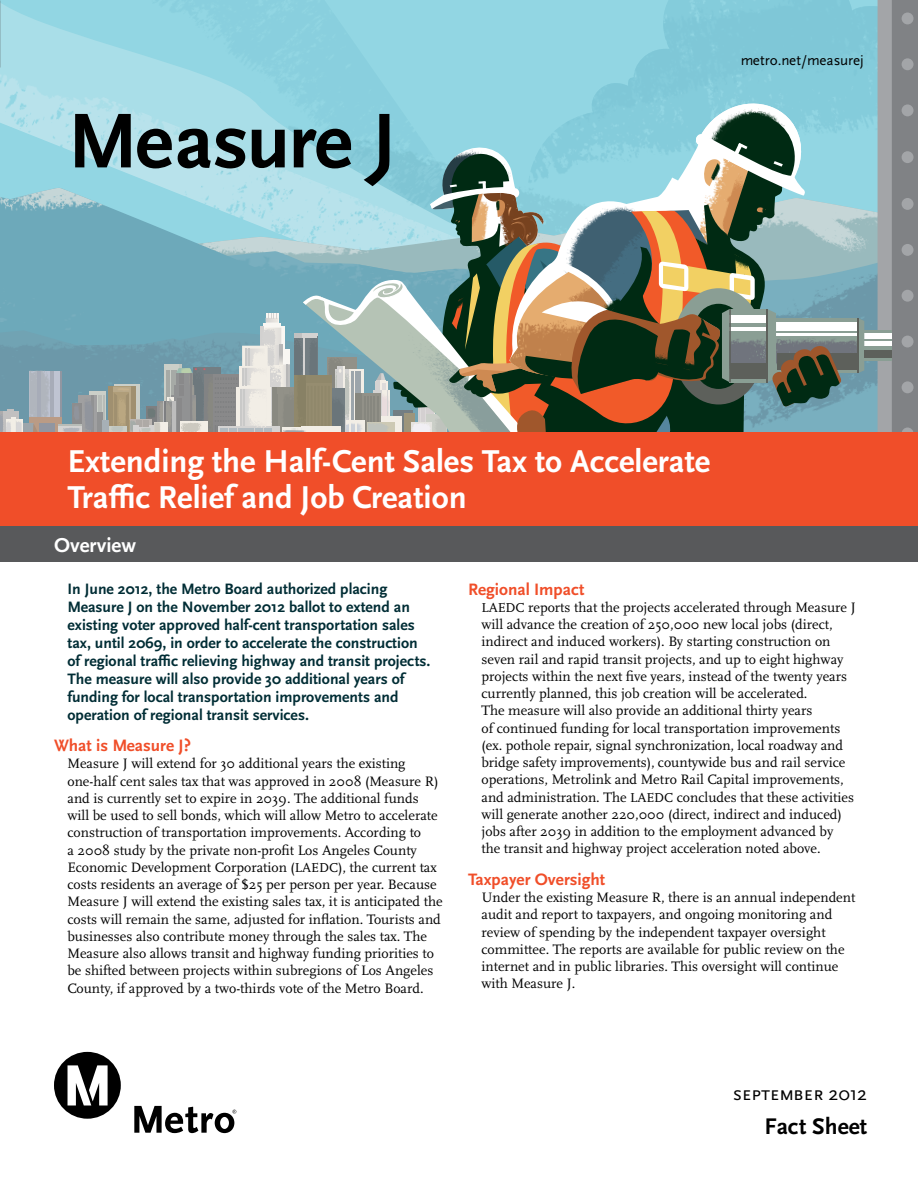
<style>
.page{position:relative;width:918px;height:1188px;background:#fff}
.page>*{position:absolute;margin:0;border:0;box-sizing:border-box;transform-origin:0 0}
.t1{font:700 33px/36px "Scala Sans";color:#fff}
.t2{font:700 23.7px "Scala Sans";color:#000}
.t3{font:700 21px "Scala Sans";color:#fff}
.t4{font:20.25px "Scala Sans Caps";letter-spacing:-.015em;color:#000}
.t5{font:700 17.25px "Scala Sans";color:#f04e29}
.t6{font:700 15.75px/18px "Scala Sans";color:#002d35}
.t7{font:15px "Scala Sans";color:#000}
.t8{font:14.25px/17.2px "Scala";color:#000}
.s1{font-family:"Scala Sans Bold Expert";font-weight:400}
.s2{font-size:13.5px}
.s3{font-family:"Scala Sans"}
</style>
<div class="page">
<svg style="left:0;top:0;width:152px;height:56px;background:#9bd8e4"></svg>
<img style="left:0;top:56px;width:152px;height:132px">
<img style="left:517px;top:0;width:361px;height:198px">
<img style="left:844px;top:198px;width:33px;height:48px">
<img style="left:0;top:340px;width:75px;height:84px">
<img style="left:844px;top:252px;width:34px;height:180px">
<div style="left:0;top:225px;width:75px;height:115px;background:#6da9ba"></div>
<img style="left:0;top:188px;width:75px;height:37px">
<div style="left:73px;top:404px;width:9px;height:27px;background:#8f9297"></div>
<div style="left:29px;top:371px;width:33px;height:53px;background:#bfc4d2"></div>
<img style="left:29px;top:371px;width:21px;height:47px">
<hr style="left:37px;top:371px;width:4px;height:53px;background:#a7acb8">
<hr style="left:50px;top:371px;width:4px;height:53px;background:#a7acb8">
<hr style="left:60px;top:371px;width:2px;height:53px;background:#9196a1">
<div style="left:29px;top:418px;width:33px;height:14px;background:#ba9b85"></div>
<div style="left:0;top:423px;width:33px;height:9px;background:#9ca5ab"></div>
<svg style="left:33px;top:423px;width:4px;height:9px"></svg>
<div style="left:0;top:412px;width:18px;height:20px;background:#c1c0c0"></div>
<div style="left:59px;top:424px;width:23px;height:8px;background:#d4d3d2"></div>
<hr style="left:59px;top:424px;width:23px;height:2px;background:#b8bcb7">
<div style="left:39px;top:423px;width:16px;height:9px;background:#9196a1"></div>
<img style="left:63px;top:428px;width:12px;height:4px">
<img style="left:0;top:412px;width:3px;height:20px">
<svg style="left:6px;top:409px;width:16px;height:23px"></svg>
<div style="left:882px;top:0;width:36px;height:432px;background:#808285"></div>
<div style="left:878px;top:0;width:14px;height:432px;background:#a3a5a8"></div>
<div style="left:902px;top:244px;width:12px;height:12px;background:#a3a5a8;border-radius:50%"></div>
<div style="left:902px;top:290px;width:12px;height:12px;background:#a3a5a8;border-radius:50%"></div>
<div style="left:902px;top:336px;width:12px;height:11px;background:#a3a5a8;border-radius:50%"></div>
<div style="left:902px;top:381px;width:12px;height:12px;background:#a3a5a8;border-radius:50%"></div>
<svg style="left:902px;top:428px;width:11px;height:4px"></svg>
<div style="left:902px;top:198px;width:12px;height:12px;background:#a3a5a8;border-radius:50%"></div>
<div style="left:902px;top:151px;width:12px;height:12px;background:#a3a5a8;border-radius:50%"></div>
<div style="left:902px;top:104px;width:12px;height:12px;background:#a3a5a8;border-radius:50%"></div>
<div style="left:902px;top:13px;width:12px;height:11px;background:#a3a5a8;border-radius:50%"></div>
<div style="left:902px;top:58px;width:12px;height:12px;background:#a3a5a8;border-radius:50%"></div>
<div style="left:858px;top:330px;width:34px;height:31px;background:#8a9e94"></div>
<svg style="left:844px;top:318px;width:13px;height:15px"></svg>
<img style="left:844px;top:336px;width:13px;height:37px">
<div style="left:776px;top:322px;width:82px;height:8px;background:#fff"></div>
<hr style="left:776px;top:333px;width:82px;height:3px;background:#fff">
<div style="left:864px;top:333px;width:28px;height:6px;background:#fff"></div>
<hr style="left:864px;top:342px;width:28px;height:4px;background:#fff">
<svg style="left:858px;top:318px;width:6px;height:55px"></svg>
<div style="left:777px;top:353px;width:81px;height:17px;background:#5d605b"></div>
<div style="left:865px;top:350px;width:27px;height:8px;background:#5d605b"></div>
<hr style="left:857px;top:318px;width:1px;height:55px;background:#5d605b">
<div style="left:54px;top:1052px;width:67px;height:67px;background:#000;border-radius:50%"></div>
<svg style="left:68px;top:1065px;width:40px;height:40px"></svg>
<svg style="left:134px;top:1106px;width:102px;height:27px"></svg>
<div style="left:0;top:432px;width:918px;height:101px;background:#f04e29"></div>
<div style="left:0;top:526px;width:918px;height:36px;background:#58595b"></div>
<svg style="left:75px;top:98px;width:769px;height:334px;background:#839f9c"></svg>
<p class="t7" style="left:741px;top:52px;width:125px">metro.net/measurej</p>
<h1 class="t1" style="left:67px;top:444px;width:644px">Extending the Half-Cent Sales Tax to Accelerate<br>Tra<span class="s1">;</span>c Relief and Job Creation</h1>
<h3 class="t3" style="left:54px;top:534px;width:84px">Overview</h3>
<p class="t6" style="left:68px;top:580px;width:365px">In June 2012, the Metro Board authorized placing Measure J on the November 2012 ballot to extend an existing voter approved half-cent transportation sales tax, until 2069, in order to accelerate the construction of regional tra<span class="s1">;</span>c relieving highway and transit projects.<br>The measure will also provide 30 additional years of funding for local transportation improvements and operation of regional transit services.</p>
<p class="t5" style="left:54px;top:736px;width:138px">What is Measure J?</p>
<p class="t8" style="left:67px;top:755px;width:377px">Measure J will extend for 30 additional years the existing one-half cent sales tax that was approved in 2008 (Measure R) and is currently set to expire in 2039. The additional funds will be used to sell bonds, which will allow Metro to accelerate construction of transportation improvements. According to<br>a 2008 study by the private non-profit Los Angeles County Economic Development Corporation (<span class="s2">LAEDC</span>), the current tax costs residents an average of $25 per person per year. Because Measure J will extend the existing sales tax, it is anticipated the costs will remain the same, adjusted for inflation. Tourists and businesses also contribute money through the sales tax. The Measure also allows transit and highway funding priorities to be shifted between projects within subregions of Los Angeles County, if approved by a two-thirds vote of the Metro Board.</p>
<p class="t5" style="left:468px;top:580px;width:118px">Regional Impact</p>
<p class="t8" style="left:481px;top:599px;width:376px"><span class="s2">LAEDC</span> reports that the projects accelerated through Measure J will advance the creation of 250,000 new local jobs (direct, indirect and induced workers). By starting construction on seven rail and rapid transit projects, and up to eight highway projects within the next five years, instead of the twenty years currently planned, this job creation will be accelerated.<br>The measure will also provide an additional thirty years<br>of continued funding for local transportation improvements (ex. pothole repair, signal synchronization, local roadway and bridge safety improvements), countywide bus and rail service operations, Metrolink and Metro Rail Capital improvements, and administration. The <span class="s2">LAEDC</span> concludes that these activities will generate another 220,000 (direct, indirect and induced) jobs after 2039 in addition to the employment advanced by the transit and highway project acceleration noted above.</p>
<p class="t5" style="left:468px;top:870px;width:139px">Taxpayer Oversight</p>
<p class="t8" style="left:482px;top:889px;width:375px">Under the existing Measure R, there is an annual independent audit and report to taxpayers, and ongoing monitoring and review of spending by the independent taxpayer oversight committee. The reports are available for public review on the internet and in public libraries. This oversight will continue with Measure J.</p>
<h3 class="t4" style="left:733px;top:1083px;width:136px">september <span class="s3">2012</span></h3>
<h2 class="t2" style="left:764px;top:1114px;width:104px">Fact Sheet</h2>
</div>
